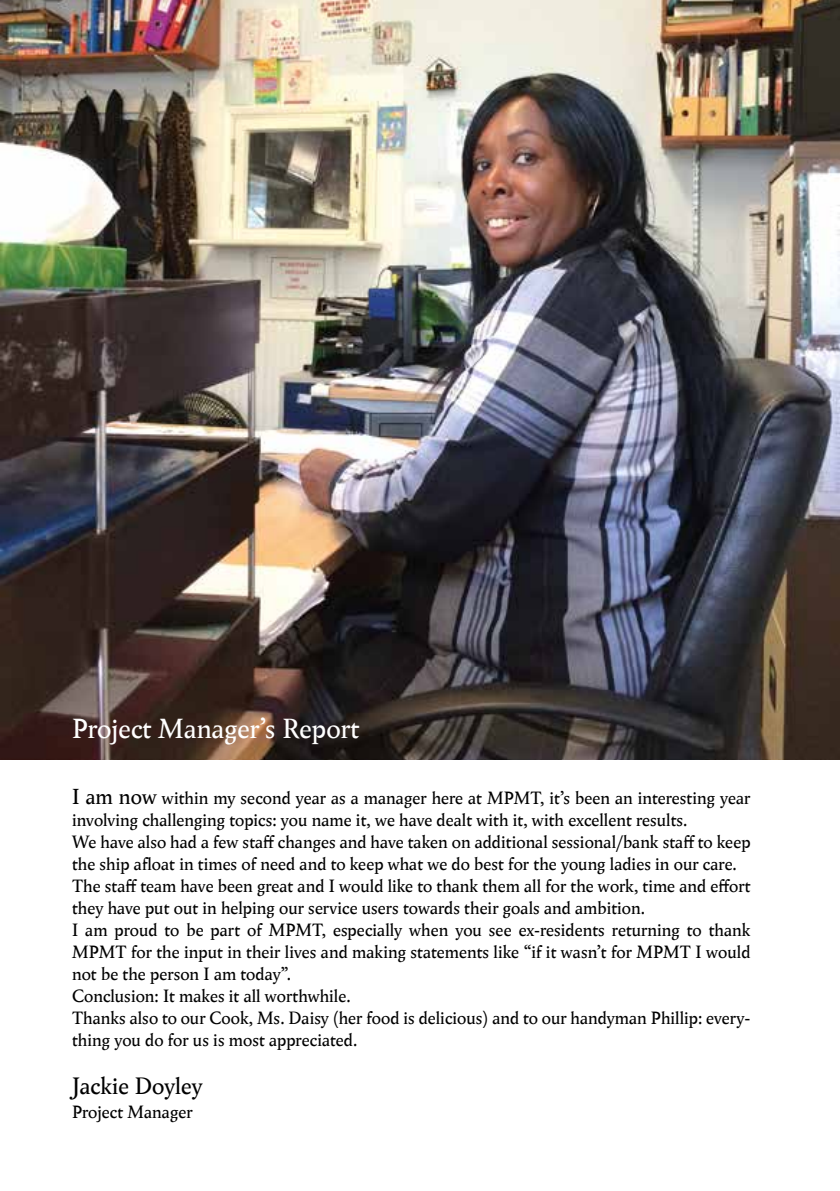
<style>
.page{position:relative;width:840px;height:1191px;background:#fff}
.page>*{position:absolute;margin:0;border:0;box-sizing:border-box;transform-origin:0 0}
.t1{font:28px "Wolpe Pegasus";color:#fff}
.t2{font:24px "Wolpe Pegasus";color:#000}
.t3{font:18px/22px "Wolpe Pegasus";color:#000}
.s1{font-size:22px}
</style>
<div class="page">
<img style="left:1px;top:0;width:838px;height:759px">
<img style="left:0;top:0;width:1px;height:759px">
<h1 class="t1" style="left:72px;top:710px;width:289px">Project Manager’s Report</h1>
<p class="t3" style="left:72px;top:786px;width:679px"><span class="s1">I am now</span> within my second year as a manager here at MPMT, it’s been an interesting year involving challenging topics: you name it, we have dealt with it, with excellent results.<br>We have also had a few staff changes and have taken on additional sessional/bank staff to keep the ship afloat in times of need and to keep what we do best for the young ladies in our care.<br>The staff team have been great and I would like to thank them all for the work, time and effort they have put out in helping our service users towards their goals and ambition.<br>I am proud to be part of MPMT, especially when you see ex-residents returning to thank MPMT for the input in their lives and making statements like “if it wasn’t for MPMT I would not be the person I am today”.<br>Conclusion: It makes it all worthwhile.<br>Thanks also to our Cook, Ms. Daisy (her food is delicious) and to our handyman Phillip: every&shy;thing you do for us is most appreciated.</p>
<h2 class="t2" style="left:72px;top:1069px;width:132px">Jackie Doyley</h2>
<p class="t3" style="left:72px;top:1100px;width:122px">Project Manager</p>
</div>
